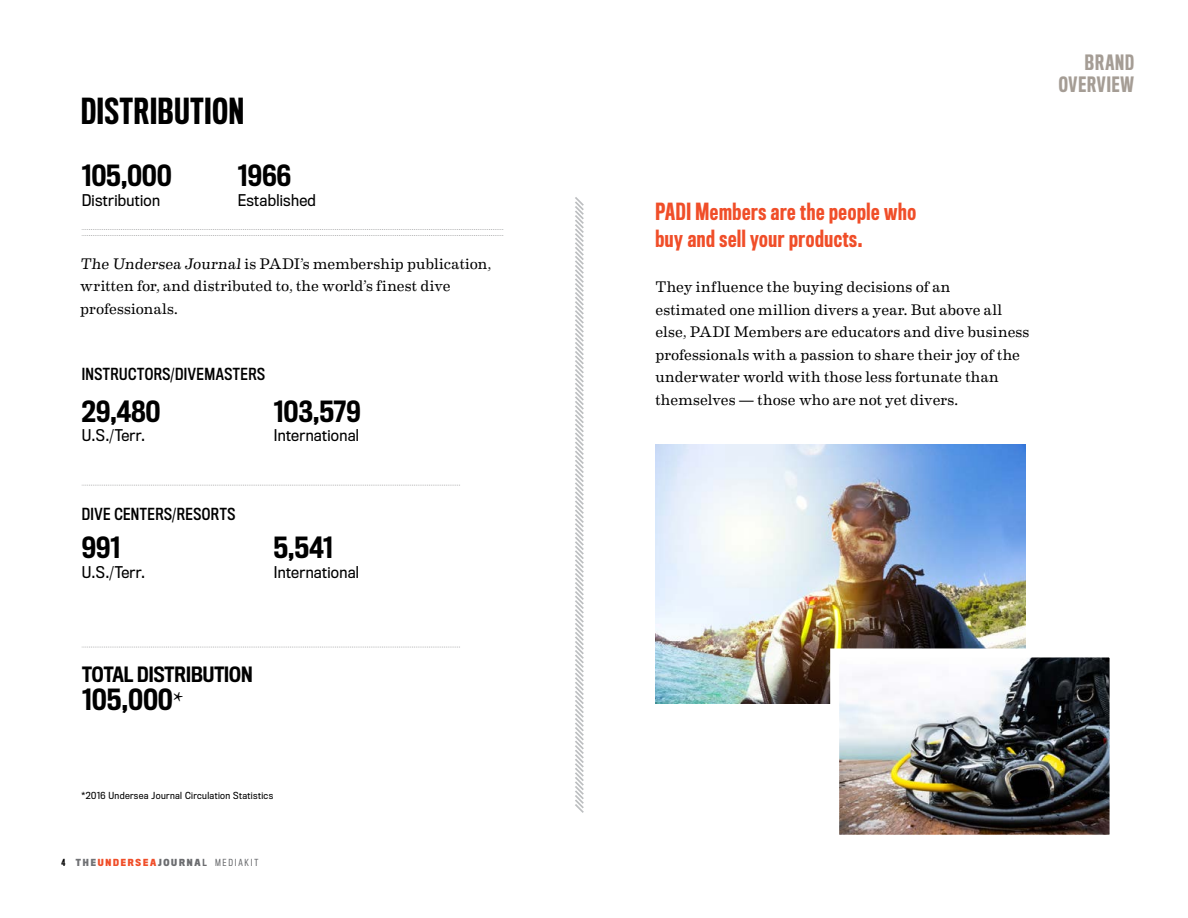
<style>
.page{position:relative;width:1188px;height:918px;background:#fff}
.page>*{position:absolute;margin:0;border:0;box-sizing:border-box;transform-origin:0 0}
.t1{font:500 33px "Titling Gothic FB Comp";letter-spacing:.025em;color:#000}
.t2{font:500 27px "Titling Gothic FB Cond";color:#000}
.t3{font:500 21.75px/27px "Titling Gothic FB Comp";letter-spacing:.03em;color:#f04e29}
.t4{font:500 19.5px "Titling Gothic FB Cond";color:#000}
.t5{font:500 19.5px/22.5px "Titling Gothic FB Comp";letter-spacing:.045em;color:#a59d95;text-align:right}
.t6{font:15.3px/22.5px "Eames Century Modern";letter-spacing:.005em;color:#000}
.t7{font:15.3px "Titling Gothic FB Cond Standard";letter-spacing:.03em;color:#000}
.t8{font:15px "Titling Gothic FB Narrow";letter-spacing:.02em;color:#000}
.t9{font:9px "Titling Gothic FB Narrow";letter-spacing:.04em;color:#000}
.t10{font:700 9px "Titling Gothic FB Cond";letter-spacing:.2em;color:#f04e29}
.s1{font-family:"Minion Pro";font-weight:400}
.s2{font-family:"Titling Gothic FB Comp";font-weight:500;color:#000}
.s3{color:#717275}
.s4{color:#6b6c6f}
.s5{font-weight:500;color:#6b6c6f}
.s6{font-weight:400;color:#6b6c6f}
</style>
<div class="page">
<svg style="left:575px;top:197px;width:9px;height:616px"></svg>
<img style="left:655px;top:444px;width:370px;height:260px">
<img style="left:840px;top:658px;width:269px;height:176px">
<svg style="left:82px;top:229px;width:421px;height:7px"></svg>
<svg style="left:82px;top:485px;width:378px;height:1px"></svg>
<svg style="left:82px;top:647px;width:378px;height:1px"></svg>
<h1 class="t1" style="left:81px;top:92px;width:165px">DISTRIBUTION</h1>
<h2 class="t2" style="left:82px;top:160px;width:91px">105,000</h2>
<p class="t8" style="left:82px;top:191px;width:80px">Distribution</p>
<h2 class="t2" style="left:238px;top:160px;width:55px">1966</h2>
<p class="t8" style="left:238px;top:191px;width:80px">Established</p>
<p class="t6" style="left:80px;top:251px;width:413px">The Undersea Journal is PADI’s membership publication, written for, and distributed to, the world’s finest dive professionals.</p>
<p class="t7" style="left:82px;top:366px;width:185px">INSTRUCTORS/DIVEMASTERS</p>
<h2 class="t2" style="left:82px;top:396px;width:80px">29,480</h2>
<p class="t8" style="left:82px;top:427px;width:65px">U.S./Terr.</p>
<h2 class="t2" style="left:274px;top:396px;width:88px">103,579</h2>
<p class="t8" style="left:274px;top:427px;width:87px">International</p>
<p class="t7" style="left:82px;top:505px;width:155px">DIVE CENTERS/RESORTS</p>
<h2 class="t2" style="left:82px;top:532px;width:40px">991</h2>
<p class="t8" style="left:82px;top:563px;width:65px">U.S./Terr.</p>
<h2 class="t2" style="left:274px;top:532px;width:61px">5,541</h2>
<p class="t8" style="left:274px;top:563px;width:87px">International</p>
<p class="t4" style="left:82px;top:663px;width:172px">TOTAL DISTRIBUTION</p>
<h2 class="t2" style="left:82px;top:684px;width:103px">105,000<span class="s1">*</span></h2>
<p class="t9" style="left:81px;top:790px;width:194px">* 2016 Undersea Journal Circulation Statistics</p>
<p class="t10" style="left:62px;top:857px;width:198px"><span class="s2">4</span> <span class="s3">THE</span>UNDERSEA<span class="s4">JOURNA</span><span class="s5">L</span> <span class="s6">MEDIAKIT</span></p>
<p class="t5" style="left:1059px;top:51px;width:77px">BRAND<br>OVERVIEW</p>
<h3 class="t3" style="left:655px;top:199px;width:262px">PADI Members are the people who buy and sell your products.</h3>
<p class="t6" style="left:655px;top:275px;width:376px">They influence the buying decisions of an<br>estimated one million divers a year. But above all else, PADI Members are educators and dive business professionals with a passion to share their joy of the underwater world with those less fortunate than themselves — those who are not yet divers.</p>
</div>
